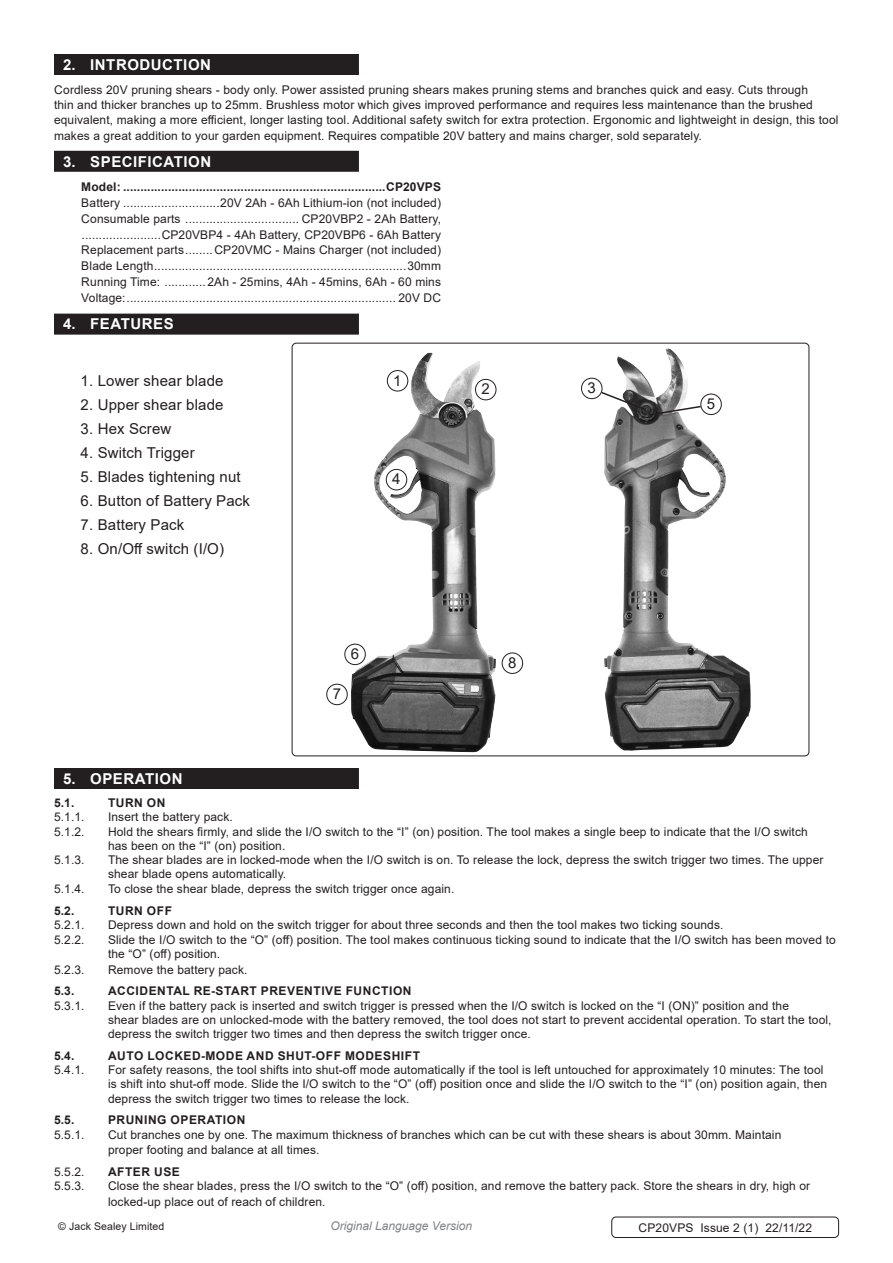
<style>
.page{position:relative;width:893px;height:1263px;background:#fff}
.page>*{position:absolute;margin:0;border:0;box-sizing:border-box;transform-origin:0 0}
.Instructions_Model_N{font:15px "Arial";letter-spacing:.01em;color:#231f20}
.t1{font:700 15px "Arial";letter-spacing:.035em;color:#fff}
.Body{font:15px "Arial";color:#231f20}
.Body-2{font:12px/14.2px "Arial";letter-spacing:.01em;color:#231f20}
.Specifications__Tabb{font:12px "Arial";letter-spacing:.01em;color:#231f20}
.Specifications__Tabb-2{font:700 12px "Arial";letter-spacing:.045em;color:#231f20}
.Specifications__Tabb-3{font:700 12px "Arial";letter-spacing:.01em;color:#231f20}
.Body__Footer{font:12px "Arial";letter-spacing:.01em;color:#231f20}
.t2{font:italic 12px "Arial";color:#808285}
.Body__Justified__7pt{font:10.5px "Arial";letter-spacing:.01em;color:#231f20}
</style>
<div class="page">
<div style="left:54px;top:54px;width:305px;height:21px;background:#231f20"></div>
<div style="left:54px;top:151px;width:305px;height:21px;background:#231f20"></div>
<div style="left:54px;top:314px;width:305px;height:21px;background:#231f20"></div>
<img style="left:351px;top:353px;width:145px;height:399px">
<img style="left:604px;top:348px;width:147px;height:403px">
<div style="left:387px;top:370px;width:21px;height:21px;border:1px solid #231f20;border-radius:50%"></div>
<div style="left:475px;top:379px;width:21px;height:21px;border:1px solid #231f20;border-radius:50%"></div>
<div style="left:386px;top:469px;width:21px;height:21px;border:1px solid #231f20;border-radius:50%"></div>
<div style="left:344px;top:644px;width:22px;height:21px;border:1px solid #231f20;border-radius:50%"></div>
<div style="left:326px;top:684px;width:22px;height:21px;border:1px solid #231f20;border-radius:50%"></div>
<div style="left:502px;top:652px;width:21px;height:22px;border:1px solid #231f20;border-radius:50%"></div>
<div style="left:581px;top:378px;width:21px;height:21px;border:1px solid #231f20;border-radius:50%"></div>
<div style="left:700px;top:394px;width:22px;height:21px;border:1px solid #231f20;border-radius:50%"></div>
<svg style="left:600px;top:391px;width:102px;height:26px"></svg>
<div style="left:54px;top:768px;width:305px;height:21px;background:#231f20"></div>
<div style="left:611px;top:1216px;width:228px;height:22px;border:1px solid #231f20;border-radius:4px"></div>
<p class="t1" style="left:63px;top:54px;width:149px">2. INTRODUCTION</p>
<p class="Body-2" style="left:54px;top:82px;width:786px;line-height:15.3px">Cordless 20V pruning shears - body only. Power assisted pruning shears makes pruning stems and branches quick and easy. Cuts through<br>thin and thicker branches up to 25mm. Brushless motor which gives improved performance and requires less maintenance than the brushed equivalent, making a more efficient, longer lasting tool. Additional safety switch for extra protection. Ergonomic and lightweight in design, this tool makes a great addition to your garden equipment. Requires compatible 20V battery and mains charger, sold separately.</p>
<p class="t1" style="left:63px;top:151px;width:150px">3. SPECIFICATION</p>
<p class="Specifications__Tabb-3" style="left:81px;top:179px;width:361px">Model: ............................................................................CP20VPS</p>
<p class="Specifications__Tabb" style="left:81px;top:195px;width:361px">Battery ............................20V 2Ah - 6Ah Lithium-ion (not included)</p>
<p class="Specifications__Tabb" style="left:81px;top:210px;width:361px">Consumable parts ................................. CP20VBP2 - 2Ah Battery,</p>
<p class="Specifications__Tabb" style="left:82px;top:226px;width:361px">.......................CP20VBP4 - 4Ah Battery, CP20VBP6 - 6Ah Battery</p>
<p class="Specifications__Tabb" style="left:81px;top:242px;width:361px">Replacement parts........CP20VMC - Mains Charger (not included)</p>
<p class="Specifications__Tabb" style="left:81px;top:258px;width:361px">Blade Length.........................................................................30mm</p>
<p class="Specifications__Tabb" style="left:81px;top:273px;width:361px">Running Time: ............2Ah - 25mins, 4Ah - 45mins, 6Ah - 60 mins</p>
<p class="Specifications__Tabb" style="left:81px;top:289px;width:361px">Voltage:.............................................................................. 20V DC</p>
<p class="t1" style="left:63px;top:313px;width:112px">4. FEATURES</p>
<p class="Instructions_Model_N" style="left:81px;top:370px;width:144px">1. Lower shear blade</p>
<p class="Instructions_Model_N" style="left:81px;top:394px;width:144px">2. Upper shear blade</p>
<p class="Instructions_Model_N" style="left:81px;top:418px;width:92px">3. Hex Screw</p>
<p class="Instructions_Model_N" style="left:81px;top:442px;width:116px">4. Switch Trigger</p>
<p class="Instructions_Model_N" style="left:81px;top:466px;width:162px">5. Blades tightening nut</p>
<p class="Instructions_Model_N" style="left:81px;top:490px;width:171px">6. Button of Battery Pack</p>
<p class="Instructions_Model_N" style="left:81px;top:514px;width:105px">7. Battery Pack</p>
<p class="Instructions_Model_N" style="left:81px;top:538px;width:145px">8. On/Off switch (I/O)</p>
<p class="Body" style="left:393px;top:370px;width:10px">1</p>
<p class="Body" style="left:392px;top:469px;width:10px">4</p>
<p class="Body" style="left:351px;top:643px;width:10px">6</p>
<p class="Body" style="left:333px;top:684px;width:10px">7</p>
<p class="Body" style="left:481px;top:379px;width:10px">2</p>
<p class="Body" style="left:587px;top:378px;width:10px">3</p>
<p class="Body" style="left:508px;top:652px;width:10px">8</p>
<p class="Body" style="left:707px;top:393px;width:10px">5</p>
<p class="t1" style="left:63px;top:768px;width:121px">5. OPERATION</p>
<p class="Specifications__Tabb-2" style="left:54px;top:794px;width:22px">5.1.</p>
<p class="Specifications__Tabb-2" style="left:108px;top:794px;width:59px">TURN ON</p>
<p class="Body-2" style="left:54px;top:810px;width:32px">5.1.1.</p>
<p class="Body-2" style="left:108px;top:810px;width:126px">Insert the battery pack.</p>
<p class="Body-2" style="left:54px;top:824px;width:32px">5.1.2.</p>
<p class="Body-2" style="left:108px;top:824px;width:701px">Hold the shears firmly, and slide the I/O switch to the “I” (on) position. The tool makes a single beep to indicate that the I/O switch has been on the “I” (on) position.</p>
<p class="Body-2" style="left:54px;top:852px;width:32px">5.1.3.</p>
<p class="Body-2" style="left:108px;top:852px;width:717px">The shear blades are in locked-mode when the I/O switch is on. To release the lock, depress the switch trigger two times. The upper shear blade opens automatically.</p>
<p class="Body-2" style="left:54px;top:882px;width:32px">5.1.4.</p>
<p class="Body-2" style="left:108px;top:882px;width:348px">To close the shear blade, depress the switch trigger once again.</p>
<p class="Specifications__Tabb-2" style="left:54px;top:902px;width:22px">5.2.</p>
<p class="Specifications__Tabb-2" style="left:108px;top:902px;width:66px">TURN OFF</p>
<p class="Body-2" style="left:54px;top:918px;width:32px">5.2.1.</p>
<p class="Body-2" style="left:108px;top:918px;width:617px">Depress down and hold on the switch trigger for about three seconds and then the tool makes two ticking sounds.</p>
<p class="Body-2" style="left:54px;top:932px;width:32px">5.2.2.</p>
<p class="Body-2" style="left:108px;top:932px;width:729px">Slide the I/O switch to the “O” (off) position. The tool makes continuous ticking sound to indicate that the I/O switch has been moved to the “O” (off) position.</p>
<p class="Body-2" style="left:54px;top:962px;width:32px">5.2.3.</p>
<p class="Body-2" style="left:108px;top:962px;width:141px">Remove the battery pack.</p>
<p class="Specifications__Tabb-2" style="left:54px;top:982px;width:22px">5.3.</p>
<p class="Specifications__Tabb-2" style="left:108px;top:982px;width:305px">ACCIDENTAL RE-START PREVENTIVE FUNCTION</p>
<p class="Body-2" style="left:54px;top:998px;width:32px">5.3.1.</p>
<p class="Body-2" style="left:108px;top:998px;width:725px">Even if the battery pack is inserted and switch trigger is pressed when the I/O switch is locked on the “I (ON)” position and the<br>shear blades are on unlocked-mode with the battery removed, the tool does not start to prevent accidental operation. To start the tool, depress the switch trigger two times and then depress the switch trigger once.</p>
<p class="Specifications__Tabb-2" style="left:54px;top:1047px;width:22px">5.4.</p>
<p class="Specifications__Tabb-2" style="left:108px;top:1047px;width:313px">AUTO LOCKED-MODE AND SHUT-OFF MODESHIFT</p>
<p class="Body-2" style="left:54px;top:1062px;width:32px">5.4.1.</p>
<p class="Body-2" style="left:108px;top:1062px;width:721px">For safety reasons, the tool shifts into shut-off mode automatically if the tool is left untouched for approximately 10 minutes: The tool is shift into shut-off mode. Slide the I/O switch to the “O” (off) position once and slide the I/O switch to the “I” (on) position again, then depress the switch trigger two times to release the lock.</p>
<p class="Specifications__Tabb-2" style="left:54px;top:1111px;width:22px">5.5.</p>
<p class="Specifications__Tabb-2" style="left:108px;top:1111px;width:139px">PRUNING OPERATION</p>
<p class="Body-2" style="left:54px;top:1127px;width:32px">5.5.1.</p>
<p class="Body-2" style="left:108px;top:1126px;width:675px;line-height:15.8px">Cut branches one by one. The maximum thickness of branches which can be cut with these shears is about 30mm. Maintain proper footing and balance at all times.</p>
<p class="Body-2" style="left:54px;top:1164px;width:32px">5.5.2.</p>
<p class="Specifications__Tabb-2" style="left:108px;top:1163px;width:73px">AFTER USE</p>
<p class="Body-2" style="left:54px;top:1179px;width:32px">5.5.3.</p>
<p class="Body-2" style="left:108px;top:1178px;width:704px;line-height:15.8px">Close the shear blades, press the I/O switch to the “O” (off) position, and remove the battery pack. Store the shears in dry, high or locked-up place out of reach of children.</p>
<p class="Body__Footer" style="left:638px;top:1219px;width:175px">CP20VPS Issue 2 (1) 22/11/22</p>
<p class="Body__Justified__7pt" style="left:58px;top:1219px;width:108px">© Jack Sealey Limited</p>
<p class="t2" style="left:330px;top:1218px;width:143px">Original Language Version</p>
</div>
